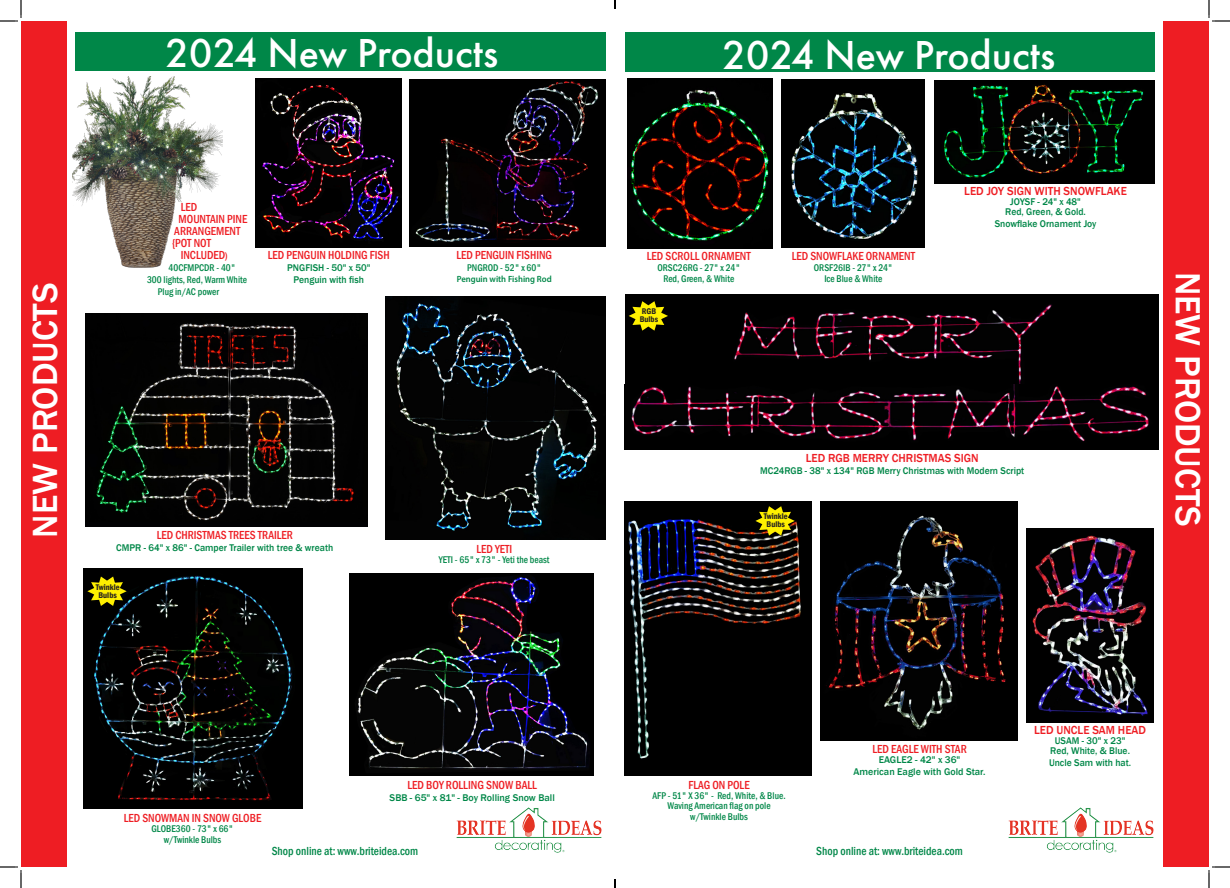
<style>
.page{position:relative;width:1230px;height:888px;background:#fff}
.page>*{position:absolute;margin:0;border:0;box-sizing:border-box;transform-origin:0 0}
.Description_1_White{font:500 42px "Futura PT";color:#fff}
.Description_1_White-2{font:500 36px "Franklin Gothic";color:#fff}
.Description_1_White-3{font:500 condensed 12px "Franklin Gothic";color:#ee1d23;scale:.96 1}
.Description_1_White-4{font:500 12px "Franklin Gothic";color:#ee1d23;scale:.96 1}
.t1{font:500 condensed 12px "Franklin Gothic";color:#008748;scale:.96 1}
.Description_1_White-5{font:500 condensed 12px "Franklin Gothic";color:#ee1d23}
.Description_1_White-6{font:500 condensed 10px "Franklin Gothic";color:#008748;scale:.96 1}
.price_sheet_style{font:500 10px "Franklin Gothic";color:#008748;scale:.96 1}
.Description_1_White-7{font:500 10px "Franklin Gothic";color:#008748;scale:.96 1}
.Description_1_White-8{font:500 10px "Franklin Gothic";color:#008748}
.Description_1_White-9{font:600 9px "Myriad Pro";color:#008748;scale:.96 1}
.t2{font:600 condensed 8.5px "Franklin Gothic";color:#231f20}
.s1{font-size:10px}
</style>
<div class="page">
<div style="left:21px;top:21px;width:46px;height:846px;background:#ee1d23"></div>
<div style="left:76px;top:32px;width:530px;height:39px;background:#008748"></div>
<div style="left:625px;top:33px;width:529px;height:39px;background:#008748"></div>
<img style="left:349px;top:574px;width:245px;height:201px">
<img style="left:386px;top:296px;width:220px;height:244px">
<img style="left:624px;top:502px;width:188px;height:273px">
<div style="left:1164px;top:21px;width:45px;height:846px;background:#ee1d23"></div>
<img style="left:1026px;top:529px;width:128px;height:194px">
<img style="left:820px;top:502px;width:198px;height:239px">
<img style="left:935px;top:80px;width:220px;height:103px">
<img style="left:84px;top:569px;width:219px;height:240px">
<img style="left:1008px;top:807px;width:146px;height:46px">
<img style="left:456px;top:807px;width:146px;height:46px">
<img style="left:625px;top:295px;width:534px;height:90px">
<img style="left:624px;top:385px;width:535px;height:65px">
<img style="left:256px;top:79px;width:145px;height:168px">
<img style="left:410px;top:79px;width:196px;height:167px">
<img style="left:86px;top:314px;width:282px;height:213px">
<svg style="left:755px;top:506px;width:40px;height:30px"></svg>
<svg style="left:87px;top:577px;width:40px;height:29px"></svg>
<img style="left:627px;top:79px;width:145px;height:169px">
<img style="left:781px;top:80px;width:143px;height:167px">
<img style="left:72px;top:77px;width:151px;height:191px">
<svg style="left:629px;top:301px;width:39px;height:30px"></svg>
<svg style="left:0;top:0;width:22px;height:22px"></svg>
<svg style="left:0;top:866px;width:22px;height:22px"></svg>
<svg style="left:1208px;top:0;width:22px;height:22px"></svg>
<svg style="left:1208px;top:866px;width:22px;height:22px"></svg>
<svg style="left:614px;top:0;width:2px;height:9px"></svg>
<svg style="left:614px;top:879px;width:2px;height:9px"></svg>
<p class="Description_1_White" style="left:165px;top:27px;width:335px">2024 New Products</p>
<p class="Description_1_White" style="left:722px;top:29px;width:335px">2024 New Products</p>
<p class="Description_1_White-2" style="left:23px;top:538px;width:257px;rotate:-90deg">NEW PRODUCTS</p>
<p class="Description_1_White-3" style="left:181px;top:199px;width:19px">LED</p>
<p class="Description_1_White-3" style="left:179px;top:211px;width:73px">MOUNTAIN PINE</p>
<p class="Description_1_White-3" style="left:174px;top:223px;width:70px">ARRANGEMENT</p>
<p class="Description_1_White-3" style="left:172px;top:235px;width:42px">{POT NOT</p>
<p class="Description_1_White-3" style="left:181px;top:247px;width:50px">INCLUDED<span class="s1">)</span></p>
<p class="Description_1_White-6" style="left:169px;top:261px;width:71px">40CFMPCDR - 40"</p>
<p class="Description_1_White-6" style="left:147px;top:273px;width:106px">300 lights, Red, Warm White</p>
<p class="Description_1_White-6" style="left:158px;top:285px;width:65px">Plug in/AC power</p>
<p class="Description_1_White-3" style="left:268px;top:247px;width:128px">LED PENGUIN HOLDING FISH</p>
<p class="Description_1_White-7" style="left:287px;top:262px;width:88px">PNGFISH - 50" x 50"</p>
<p class="Description_1_White-7" style="left:294px;top:274px;width:75px">Penguin with fish</p>
<p class="Description_1_White-3" style="left:157px;top:527px;width:143px">LED CHRISTMAS TREES TRAILER</p>
<p class="price_sheet_style" style="left:116px;top:542px;width:228px">CMPR - 64" x 86" - Camper Trailer with tree &amp; wreath</p>
<p class="t2" style="left:96px;top:581px;width:25px">Twinkle</p>
<p class="t2" style="left:99px;top:589px;width:20px">Bulbs</p>
<p class="Description_1_White-3" style="left:456px;top:247px;width:101px">LED PENGUIN FISHING</p>
<p class="Description_1_White-6" style="left:467px;top:261px;width:79px">PNGROD - 52" x 60"</p>
<p class="Description_1_White-9" style="left:457px;top:273px;width:100px">Penguin with Fishing Rod</p>
<p class="Description_1_White-3" style="left:476px;top:541px;width:39px">LED YETI</p>
<p class="Description_1_White-6" style="left:439px;top:553px;width:117px">YETI - 65" x 73" - Yeti the beast</p>
<p class="Description_1_White-3" style="left:647px;top:248px;width:110px">LED SCROLL ORNAMENT</p>
<p class="Description_1_White-6" style="left:657px;top:261px;width:88px">ORSC26RG - 27" x 24"</p>
<p class="Description_1_White-6" style="left:663px;top:272px;width:75px">Red, Green, &amp; White</p>
<p class="t2" style="left:642px;top:306px;width:16px">RGB</p>
<p class="t2" style="left:640px;top:314px;width:20px">Bulbs</p>
<p class="Description_1_White-3" style="left:792px;top:248px;width:130px">LED SNOWFLAKE ORNAMENT</p>
<p class="Description_1_White-6" style="left:814px;top:261px;width:84px">ORSF26IB - 27" x 24"</p>
<p class="Description_1_White-6" style="left:824px;top:272px;width:62px">Ice Blue &amp; White</p>
<p class="Description_1_White-4" style="left:964px;top:184px;width:171px">LED JOY SIGN WITH SNOWFLAKE</p>
<p class="price_sheet_style" style="left:1010px;top:196px;width:75px">JOYSF - 24" x 48"</p>
<p class="price_sheet_style" style="left:1005px;top:206px;width:86px">Red, Green, &amp; Gold.</p>
<p class="price_sheet_style" style="left:995px;top:218px;width:107px">Snowflake Ornament Joy</p>
<p class="Description_1_White-4" style="left:806px;top:451px;width:182px">LED RGB MERRY CHRISTMAS SIGN</p>
<p class="price_sheet_style" style="left:760px;top:465px;width:277px">MC24RGB - 38" x 134" RGB Merry Christmas with Modern Script</p>
<p class="t2" style="left:764px;top:511px;width:25px">Twinkle</p>
<p class="t2" style="left:767px;top:519px;width:20px">Bulbs</p>
<p class="Description_1_White-2" style="left:1210px;top:272px;width:257px;rotate:90deg">NEW PRODUCTS</p>
<p class="Description_1_White-3" style="left:124px;top:811px;width:145px">LED SNOWMAN IN SNOW GLOBE</p>
<p class="Description_1_White-6" style="left:152px;top:823px;width:87px">GLOBE360 - 73" x 66"</p>
<p class="Description_1_White-6" style="left:164px;top:834px;width:62px">w/Twinkle Bulbs</p>
<p class="Description_1_White-5" style="left:407px;top:777px;width:131px">LED BOY ROLLING SNOW BALL</p>
<p class="Description_1_White-8" style="left:390px;top:791px;width:167px">SBB - 65" x 81" - Boy Rolling Snow Ball</p>
<p class="t1" style="left:272px;top:843px;width:154px">Shop online at: www.briteidea.com</p>
<p class="Description_1_White-3" style="left:689px;top:777px;width:65px">FLAG ON POLE</p>
<p class="Description_1_White-6" style="left:653px;top:789px;width:140px">AFP - 51" X 36" - Red, White, &amp; Blue.</p>
<p class="Description_1_White-6" style="left:668px;top:799px;width:109px">Waving American flag on pole</p>
<p class="Description_1_White-6" style="left:690px;top:810px;width:62px">w/Twinkle Bulbs</p>
<p class="Description_1_White-5" style="left:872px;top:741px;width:96px">LED EAGLE WITH STAR</p>
<p class="Description_1_White-8" style="left:879px;top:753px;width:83px">EAGLE2 - 42" x 36"</p>
<p class="Description_1_White-8" style="left:854px;top:765px;width:134px">American Eagle with Gold Star.</p>
<p class="t1" style="left:816px;top:843px;width:154px">Shop online at: www.briteidea.com</p>
<p class="Description_1_White-4" style="left:1034px;top:723px;width:118px">LED UNCLE SAM HEAD</p>
<p class="Description_1_White-7" style="left:1055px;top:735px;width:75px">USAM - 30" x 23"</p>
<p class="Description_1_White-7" style="left:1050px;top:745px;width:85px">Red, White, &amp; Blue.</p>
<p class="Description_1_White-7" style="left:1049px;top:757px;width:87px">Uncle Sam with hat.</p>
</div>
